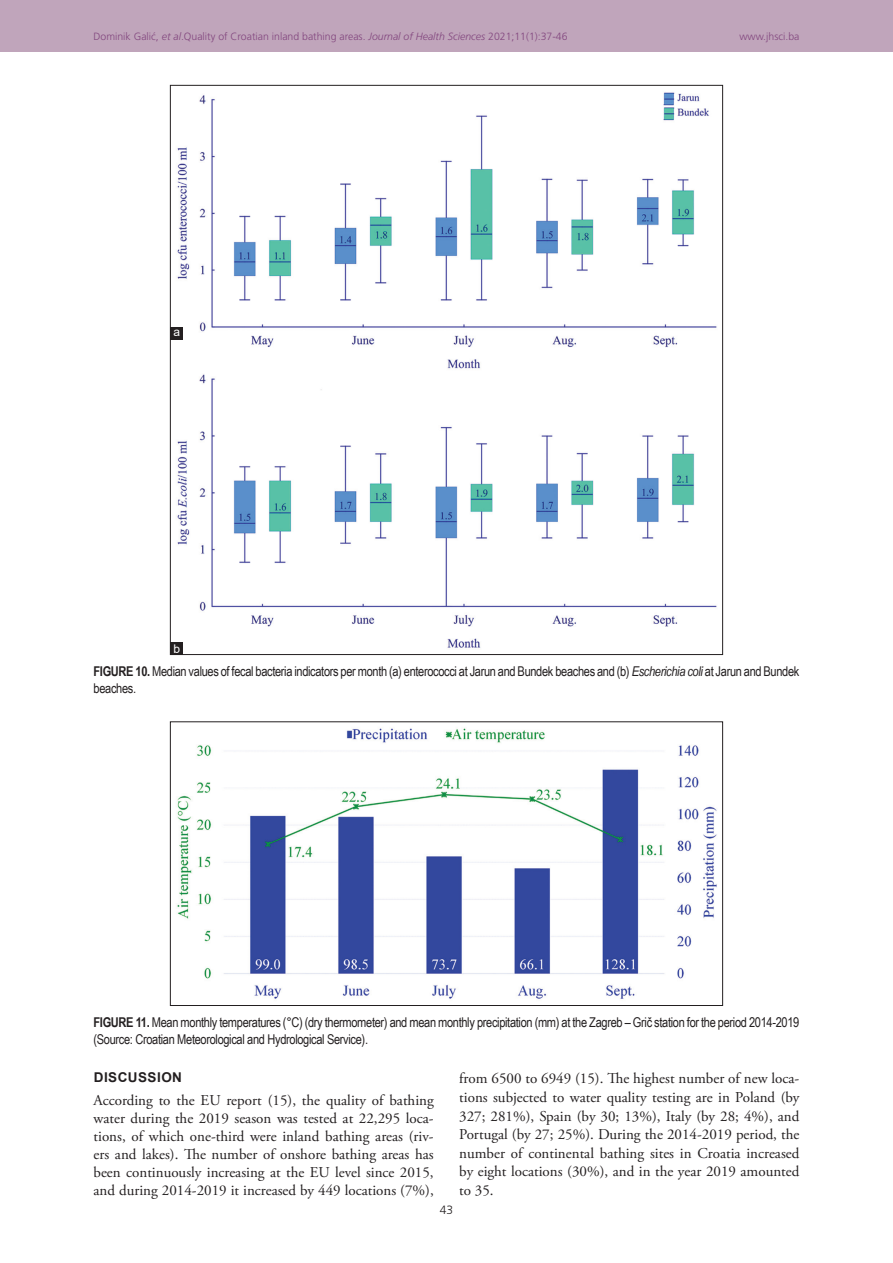
<style>
.page{position:relative;width:893px;height:1263px;background:#fff}
.page>*{position:absolute;margin:0;border:0;box-sizing:border-box;transform-origin:0 0}
.TX{font:15px/18.6px "Adobe Garamond Pro";color:#231f20;text-align:justify}
.FGC{font:13.5px/16.2px "Arial Narrow";letter-spacing:-.025em;color:#231f20}
.t1{font:700 13.5px "Arial";letter-spacing:.035em;color:#231f20}
.LABEL{font:12px "Arial";color:#fff}
.t2{font:300 12px "Frutiger CE";color:#231f20}
.t3{font:300 10.5px "Frutiger CE";color:#82467e}
.s1{font-style:italic}
.s2{font-weight:700}
</style>
<div class="page">
<img style="left:177px;top:728px;width:540px;height:271px">
<div style="left:170px;top:722px;width:553px;height:284px;border:1px solid #231f20"></div>
<img style="left:177px;top:92px;width:540px;height:556px">
<div style="left:170px;top:642px;width:13px;height:13px;background:#231f20"></div>
<div style="left:171px;top:327px;width:12px;height:13px;background:#231f20"></div>
<div style="left:0;top:0;width:893px;height:51px;background:#c0a5bb"></div>
<p class="t3" style="left:94px;top:30px;width:475px">Dominik Galić, <span class="s1">et al</span>.Quality of Croatian inland bathing areas. <span class="s1">Journal of Health Sciences</span> 2021;11(1):37-46</p>
<p class="t3" style="left:739px;top:30px;width:62px">www.jhsci.ba</p>
<p class="LABEL" style="left:174px;top:324px;width:8px">a</p>
<p class="LABEL" style="left:173px;top:640px;width:8px">b</p>
<p class="FGC" style="left:94px;top:663px;width:707px"><span class="s2">FIGURE 10.</span> Median values of fecal bacteria indicators per month (a) enterococci at Jarun and Bundek beaches and (b) <span class="s1">Escherichia coli</span> at Jarun and Bundek beaches.</p>
<p class="FGC" style="left:94px;top:1014px;width:707px"><span class="s2">FIGURE 11.</span> Mean monthly temperatures (°C) (dry thermometer) and mean monthly precipitation (mm) at the Zagreb – Grič station for the period 2014-2019 (Source: Croatian Meteorological and Hydrological Service).</p>
<h1 class="t1" style="left:94px;top:1068px;width:90px">DISCUSSION</h1>
<p class="TX" style="left:94px;top:1092px;width:342px;line-height:18px">According to the EU report (15), the quality of bathing water during the 2019 season was tested at 22,295 loca&shy;tions, of which one-third were inland bathing areas (riv&shy;ers and lakes). The number of onshore bathing areas has been continuously increasing at the EU level since 2015, and during 2014-2019 it increased by 449 locations (7%),</p>
<p class="TX" style="left:459px;top:1070px;width:342px">from 6500 to 6949 (15). The highest number of new loca&shy;tions subjected to water quality testing are in Poland (by 327; 281%), Spain (by 30; 13%), Italy (by 28; 4%), and Portugal (by 27; 25%). During the 2014-2019 period, the number of continental bathing sites in Croatia increased by eight locations (30%), and in the year 2019 amounted to 35.</p>
<p class="t2" style="left:440px;top:1203px;width:15px">43</p>
</div>
